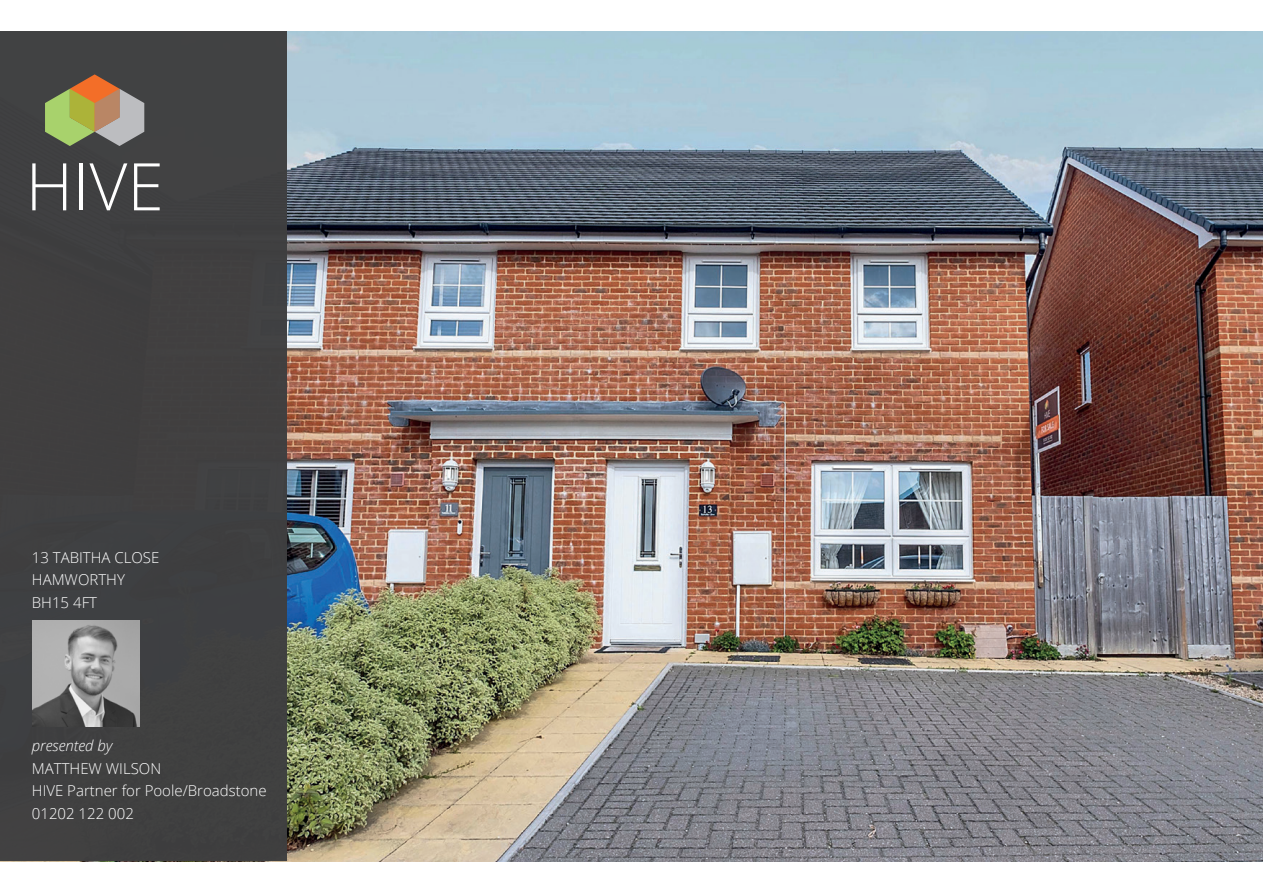
<style>
.page{position:relative;width:1263px;height:893px;background:#fff}
.page>*{position:absolute;margin:0;border:0;box-sizing:border-box;transform-origin:0 0}
.t1{font:300 65.7px "Open Sans";color:#fff}
.t2{font:300 15px/22.5px "Open Sans";color:#fff}
.t3{font:italic 300 15px "Open Sans";color:#fff}
</style>
<div class="page">
<img style="left:287px;top:32px;width:976px;height:829px">
<div style="left:0;top:32px;width:287px;height:829px;background:#3f3f40"></div>
<svg style="left:45px;top:74px;width:99px;height:72px"></svg>
<img style="left:33px;top:620px;width:106px;height:107px">
<p class="t1" style="left:26px;top:141px;width:139px">HIVE</p>
<p class="t2" style="left:32px;top:546px;width:129px">13 TABITHA CLOSE</p>
<p class="t2" style="left:32px;top:568px;width:95px">HAMWORTHY</p>
<p class="t2" style="left:32px;top:591px;width:67px">BH15 4FT</p>
<p class="t3" style="left:32px;top:735px;width:82px">presented by</p>
<p class="t2" style="left:32px;top:756px;width:131px">MATTHEW WILSON</p>
<p class="t2" style="left:32px;top:779px;width:236px">HIVE Partner for Poole/Broadstone<br>01202 122 002</p>
</div>
